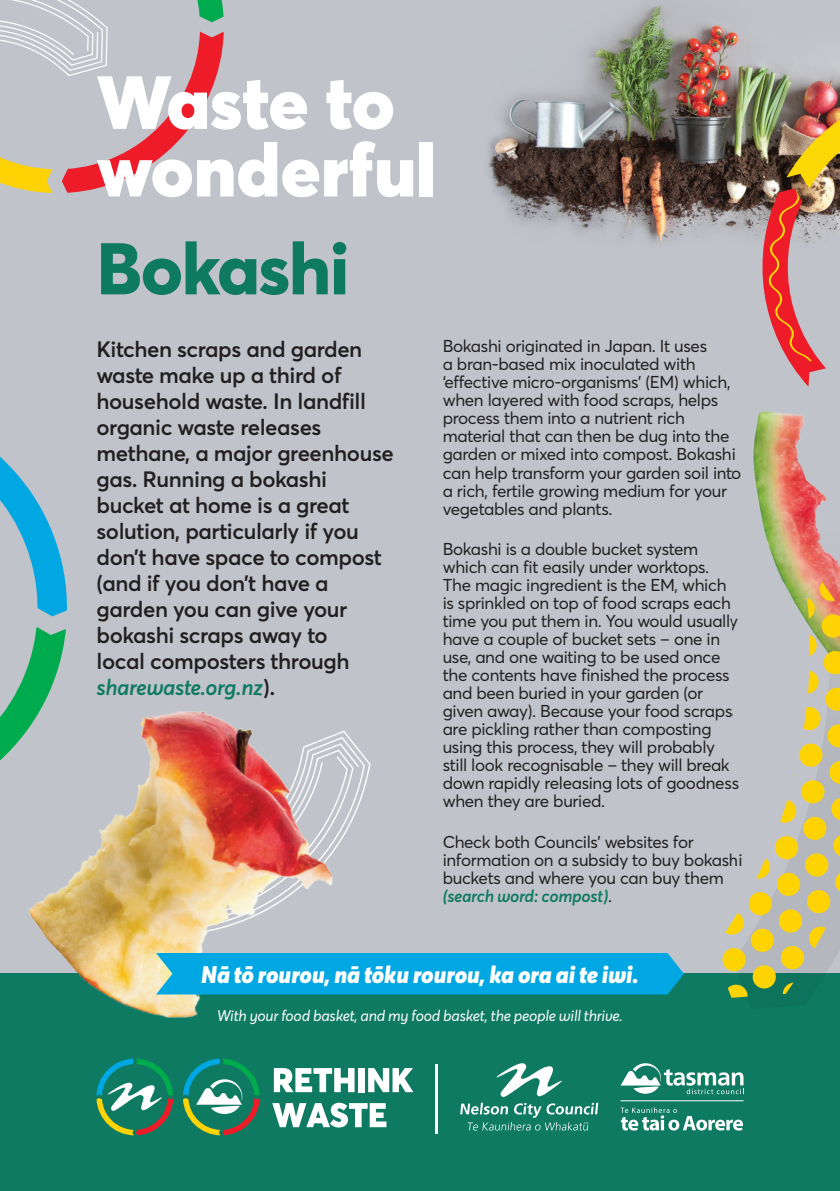
<style>
.page{position:relative;width:840px;height:1191px;background:#fff}
.page>*{position:absolute;margin:0;border:0;box-sizing:border-box;transform-origin:0 0}
.t1{font:900 74px/67.6px "Averta";color:#fff}
.t2{font:800 72px "Averta";letter-spacing:-.02em;color:#0f7a62}
.Body{font:italic 900 23.8px "Averta";color:#fff}
.Intro{font:600 22px/26px "Averta";letter-spacing:-.02em;color:#231f20}
.Intro-2{font:17px/18px "Averta";letter-spacing:-.02em;color:#231f20}
.Body-2{font:17px/18px "Averta";letter-spacing:-.02em;color:#231f20}
.Body-3{font:italic 15.2px "Averta";letter-spacing:-.015em;color:#fff}
.s1{font-style:italic;color:#0f7a62}
.s2{font-weight:600;font-style:italic;color:#0f7a62}
</style>
<div class="page">
<div style="left:0;top:0;width:839px;height:973px;background:#c0c3ca"></div>
<div style="left:0;top:973px;width:839px;height:218px;background:#0f7a62"></div>
<svg style="left:620px;top:1063px;width:123px;height:31px"></svg>
<hr style="left:620px;top:1100px;width:123px;height:1px;background:#fff">
<svg style="left:620px;top:1107px;width:122px;height:23px"></svg>
<svg style="left:557px;top:1080px;width:41px;height:50px"></svg>
<svg style="left:0;top:457px;width:44px;height:57px"></svg>
<img style="left:488px;top:5px;width:351px;height:238px">
<img style="left:749px;top:83px;width:90px;height:266px">
<svg style="left:0;top:0;width:223px;height:193px"></svg>
<svg style="left:732px;top:349px;width:107px;height:649px"></svg>
<svg style="left:722px;top:576px;width:117px;height:421px"></svg>
<img style="left:0;top:514px;width:557px;height:622px">
<div style="left:156px;top:953px;width:527px;height:41px;background:#00a7e3"></div>
<p class="t1" style="left:96px;top:65px;width:341px">Waste to wonderful</p>
<p class="t2" style="left:96px;top:218px;width:254px">Bokashi</p>
<p class="Intro" style="left:96px;top:335px;width:299px">Kitchen scraps and garden waste make up a third of household waste. In landfill organic waste releases methane, a major greenhouse gas. Running a bokashi bucket at home is a great solution, particularly if you don’t have space to compost (and if you don’t have a garden you can give your bokashi scraps away to<br>local composters through <span class="s1">sharewaste.org.nz</span>).</p>
<p class="Intro-2" style="left:442px;top:337px;width:300px">Bokashi originated in Japan. It uses<br>a bran-based mix inoculated with ‘effective micro-organisms’ (EM) which, when layered with food scraps, helps process them into a nutrient rich material that can then be dug into the garden or mixed into compost. Bokashi can help transform your garden soil into a rich, fertile growing medium for your vegetables and plants.</p>
<p class="Intro-2" style="left:442px;top:539px;width:297px">Bokashi is a double bucket system which can fit easily under worktops.<br>The magic ingredient is the EM, which is sprinkled on top of food scraps each time you put them in. You would usually have a couple of bucket sets – one in use, and one waiting to be used once the contents have finished the process and been buried in your garden (or given away). Because your food scraps are pickling rather than composting using this process, they will probably still look recognisable – they will break down rapidly releasing lots of goodness when they are buried.</p>
<p class="Body-2" style="left:442px;top:832px;width:301px">Check both Councils’ websites for information on a subsidy to buy bokashi buckets and where you can buy them <span class="s2">(search word: compost)</span>.</p>
<p class="Body" style="left:201px;top:957px;width:439px">Nā tō rourou, nā tōku rourou, ka ora ai te iwi.</p>
<p class="Body-3" style="left:217px;top:1005px;width:407px">With your food basket, and my food basket, the people will thrive.</p>
</div>
